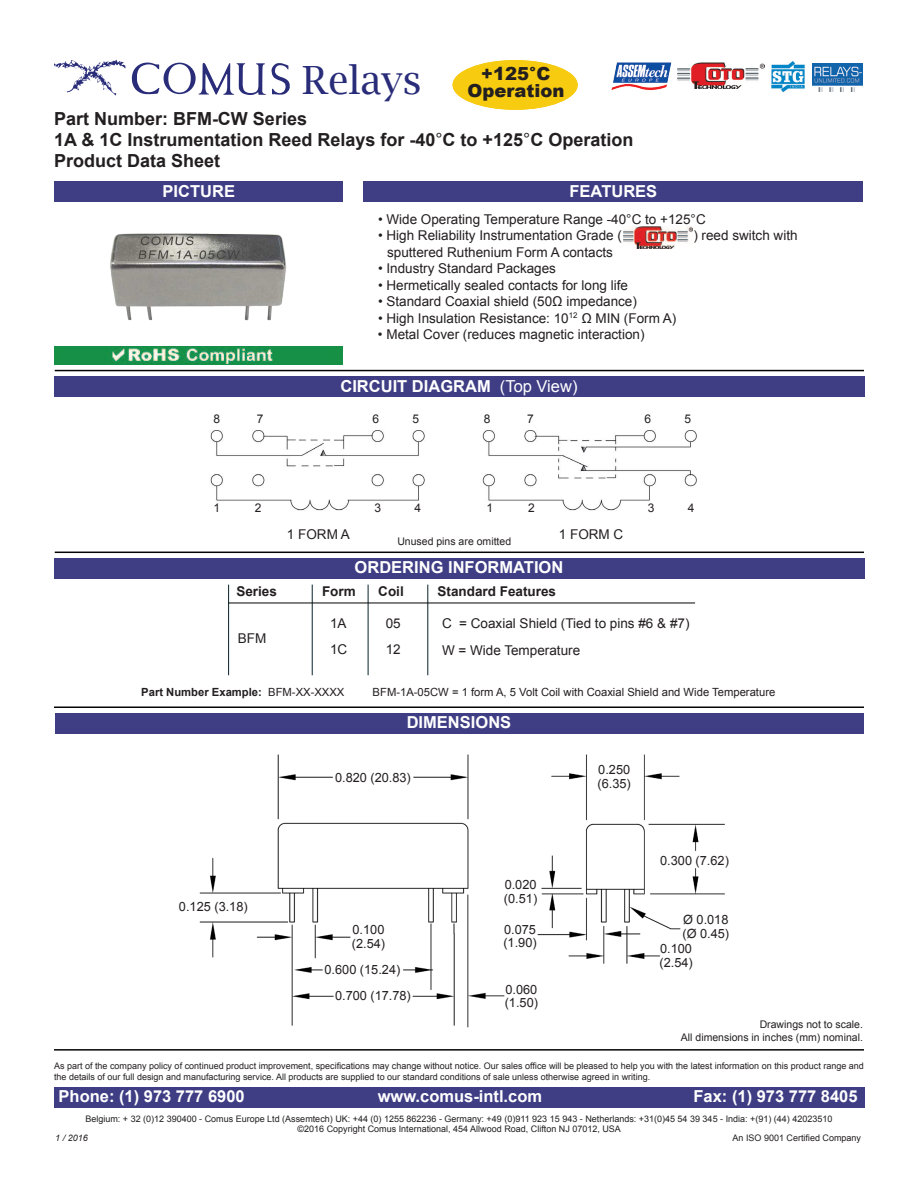
<style>
.page{position:relative;width:918px;height:1188px;background:#fff}
.page>*{position:absolute;margin:0;border:0;box-sizing:border-box;transform-origin:0 0}
.t1{font:39px "Lucida Bright";letter-spacing:-.01em;color:#292c79}
.t2{font:700 18px/21px "Arial";color:#231f20}
.t3{font:900 18px/16.5px "Arial";color:#231f20;text-align:center}
.t4{font:700 16.5px "Arial";color:#fff}
.t5{font:13.5px/26.7px "Arial";color:#231f20}
.t6{font:700 13.5px "Arial";color:#231f20}
.t7{font:12.75px/13.5px "Arial";color:#231f20}
.t8{font:12px "Arial";color:#231f20}
.t9{font:11.25px "Arial";color:#231f20}
.t10{font:700 11.25px "Arial";color:#231f20}
.t11{font:10.5px/12.6px "Arial";color:#231f20;text-align:right}
.t12{font:9px/10.8px "Arial";color:#231f20}
.t13{font:italic 9px "Arial";color:#231f20}
.s1{font-weight:400}
</style>
<div class="page">
<img style="left:199px;top:754px;width:526px;height:274px">
<img style="left:210px;top:430px;width:487px;height:81px">
<img style="left:110px;top:233px;width:177px;height:88px">
<div style="left:54px;top:346px;width:289px;height:19px;background:#159045"></div>
<div style="left:55px;top:182px;width:288px;height:20px;background:#3f3e85"></div>
<div style="left:364px;top:182px;width:499px;height:20px;background:#3f3e85"></div>
<div style="left:55px;top:713px;width:808px;height:20px;background:#3f3e85"></div>
<hr style="left:54px;top:706px;width:810px;height:2px;background:#040503">
<hr style="left:54px;top:1049px;width:810px;height:2px;background:#040503">
<hr style="left:55px;top:370px;width:809px;height:1px;background:#040503">
<hr style="left:55px;top:552px;width:809px;height:1px;background:#040503">
<img style="left:108px;top:346px;width:165px;height:19px">
<div style="left:54px;top:377px;width:810px;height:20px;background:#3f3e85"></div>
<div style="left:54px;top:558px;width:810px;height:20px;background:#3f3e85"></div>
<div style="left:54px;top:1087px;width:810px;height:20px;background:#3f3e85"></div>
<svg style="left:132px;top:62px;width:158px;height:33px"></svg>
<svg style="left:54px;top:60px;width:72px;height:36px"></svg>
<img style="left:611px;top:62px;width:61px;height:29px">
<img style="left:678px;top:63px;width:86px;height:26px">
<img style="left:771px;top:61px;width:34px;height:32px">
<img style="left:813px;top:64px;width:49px;height:27px">
<img style="left:623px;top:227px;width:70px;height:21px">
<hr style="left:228px;top:585px;width:1px;height:90px;background:#072127">
<hr style="left:312px;top:585px;width:1px;height:90px;background:#072127">
<hr style="left:368px;top:585px;width:1px;height:90px;background:#072127">
<hr style="left:427px;top:585px;width:1px;height:90px;background:#072127">
<hr style="left:228px;top:603px;width:467px;height:1px;background:#040503">
<div style="left:453px;top:60px;width:125px;height:50px;background:#f7cb0f;border-radius:50%"></div>
<h1 class="t1" style="left:302px;top:64px;width:121px">Relays</h1>
<h2 class="t3" style="left:467px;top:67px;width:99px">+125°C<br>Operation</h2>
<h2 class="t2" style="left:54px;top:110px;width:581px">Part Number: BFM-CW Series<br>1A &amp; 1C Instrumentation Reed Relays for -40<span class="s1">°</span>C to +125<span class="s1">°</span>C Operation<br>Product Data Sheet</h2>
<h3 class="t4" style="left:163px;top:185px;width:74px">PICTURE</h3>
<h3 class="t4" style="left:570px;top:185px;width:89px">FEATURES</h3>
<h3 class="t5" style="left:378px;top:206px;width:329px">• Wide Operating Temperature Range -40°C to +125°C</h3>
<h3 class="t5" style="left:378px;top:222px;width:246px">• High Reliability Instrumentation Grade (</h3>
<h3 class="t5" style="left:693px;top:222px;width:106px">) reed switch with</h3>
<h3 class="t5" style="left:387px;top:239px;width:227px">sputtered Ruthenium Form A contacts</h3>
<h3 class="t5" style="left:378px;top:255px;width:180px">• Industry Standard Packages</h3>
<h3 class="t5" style="left:378px;top:272px;width:252px">• Hermetically sealed contacts for long life</h3>
<h3 class="t5" style="left:378px;top:288px;width:260px">• Standard Coaxial shield (50Ω impedance)</h3>
<h3 class="t5" style="left:378px;top:305px;width:300px">• High Insulation Resistance: 10<sup>12</sup> Ω MIN (Form A)</h3>
<h3 class="t5" style="left:378px;top:321px;width:268px">• Metal Cover (reduces magnetic interaction)</h3>
<h3 class="t4" style="left:340px;top:380px;width:239px">CIRCUIT DIAGRAM <span class="s1">(Top View)</span></h3>
<h3 class="t8" style="left:213px;top:411px;width:8px">8</h3>
<h3 class="t8" style="left:257px;top:411px;width:8px">7</h3>
<h3 class="t8" style="left:372px;top:411px;width:8px">6</h3>
<h3 class="t8" style="left:412px;top:411px;width:8px">5</h3>
<h3 class="t8" style="left:484px;top:411px;width:8px">8</h3>
<h3 class="t8" style="left:527px;top:411px;width:8px">7</h3>
<h3 class="t8" style="left:645px;top:411px;width:8px">6</h3>
<h3 class="t8" style="left:685px;top:411px;width:8px">5</h3>
<h3 class="t8" style="left:213px;top:500px;width:8px">1</h3>
<h3 class="t8" style="left:255px;top:500px;width:8px">2</h3>
<h3 class="t8" style="left:375px;top:500px;width:8px">3</h3>
<h3 class="t8" style="left:415px;top:500px;width:8px">4</h3>
<h3 class="t8" style="left:487px;top:500px;width:8px">1</h3>
<h3 class="t8" style="left:528px;top:500px;width:8px">2</h3>
<h3 class="t8" style="left:648px;top:500px;width:8px">3</h3>
<h3 class="t8" style="left:688px;top:500px;width:8px">4</h3>
<h3 class="t5" style="left:287px;top:521px;width:65px">1 FORM A</h3>
<h3 class="t5" style="left:559px;top:521px;width:66px">1 FORM C</h3>
<p class="t11" style="left:397px;top:535px;width:115px">Unused pins are omitted</p>
<h3 class="t4" style="left:355px;top:561px;width:210px">ORDERING INFORMATION</h3>
<h3 class="t6" style="left:236px;top:586px;width:42px">Series</h3>
<h3 class="t6" style="left:322px;top:586px;width:35px">Form</h3>
<h3 class="t6" style="left:378px;top:586px;width:27px">Coil</h3>
<h3 class="t6" style="left:438px;top:586px;width:120px">Standard Features</h3>
<h3 class="t5" style="left:330px;top:610px;width:19px">1A<br>1C</h3>
<h3 class="t5" style="left:442px;top:610px;width:249px">C = Coaxial Shield (Tied to pins #6 &amp; #7)<br>W = Wide Temperature</h3>
<p class="t10" style="left:141px;top:688px;width:205px">Part Number Example: <span class="s1">BFM-XX-XXXX</span></p>
<p class="t9" style="left:373px;top:685px;width:404px">BFM-1A-05CW = 1 form A, 5 Volt Coil with Coaxial Shield and Wide Temperature</p>
<h3 class="t5" style="left:386px;top:610px;width:17px">05<br>12</h3>
<h3 class="t5" style="left:238px;top:625px;width:30px">BFM</h3>
<h3 class="t7" style="left:179px;top:900px;width:70px">0.125 (3.18)</h3>
<h3 class="t4" style="left:407px;top:716px;width:106px">DIMENSIONS</h3>
<h3 class="t7" style="left:335px;top:771px;width:77px">0.820 (20.83)</h3>
<h3 class="t7" style="left:352px;top:923px;width:35px">0.100 (2.54)</h3>
<h3 class="t7" style="left:335px;top:956px;width:77px;line-height:26.4px;text-indent:-10px">0.600 (15.24)<br>0.700 (17.78)</h3>
<h3 class="t7" style="left:504px;top:878px;width:35px">0.020 (0.51)</h3>
<h3 class="t7" style="left:503px;top:922px;width:35px">0.075 (1.90)</h3>
<h3 class="t7" style="left:505px;top:982px;width:35px">0.060 (1.50)</h3>
<h3 class="t7" style="left:598px;top:763px;width:35px">0.250 (6.35)</h3>
<h3 class="t7" style="left:660px;top:854px;width:70px">0.300 (7.62)</h3>
<h3 class="t7" style="left:682px;top:913px;width:48px">Ø 0.018 (Ø 0.45)</h3>
<h3 class="t7" style="left:659px;top:942px;width:35px">0.100 (2.54)</h3>
<p class="t11" style="left:681px;top:1018px;width:184px">Drawings not to scale.<br>All dimensions in inches (mm) nominal.</p>
<p class="t12" style="left:54px;top:1061px;width:811px">As part of the company policy of continued product improvement, specifications may change without notice. Our sales office will be pleased to help you with the latest information on this product range and the details of our full design and manufacturing service. All products are supplied to our standard conditions of sale unless otherwise agreed in writing.</p>
<h3 class="t4" style="left:59px;top:1090px;width:188px">Phone: (1) 973 777 6900</h3>
<h3 class="t4" style="left:378px;top:1090px;width:166px">www.comus-intl.com</h3>
<h3 class="t4" style="left:693px;top:1090px;width:166px">Fax: (1) 973 777 8405</h3>
<p class="t12" style="left:85px;top:1113px;width:749px;text-align:center">Belgium: + 32 (0)12 390400 - Comus Europe Ltd (Assemtech) UK: +44 (0) 1255 862236 - Germany: +49 (0)911 923 15 943 - Netherlands: +31(0)45 54 39 345 - India: +(91) (44) 42023510 ©2016 Copyright Comus International, 454 Allwood Road, Clifton NJ 07012, USA</p>
<p class="t13" style="left:55px;top:1132px;width:34px">1 / 2016</p>
<p class="t12" style="left:733px;top:1133px;width:130px">An ISO 9001 Certified Company</p>
</div>
